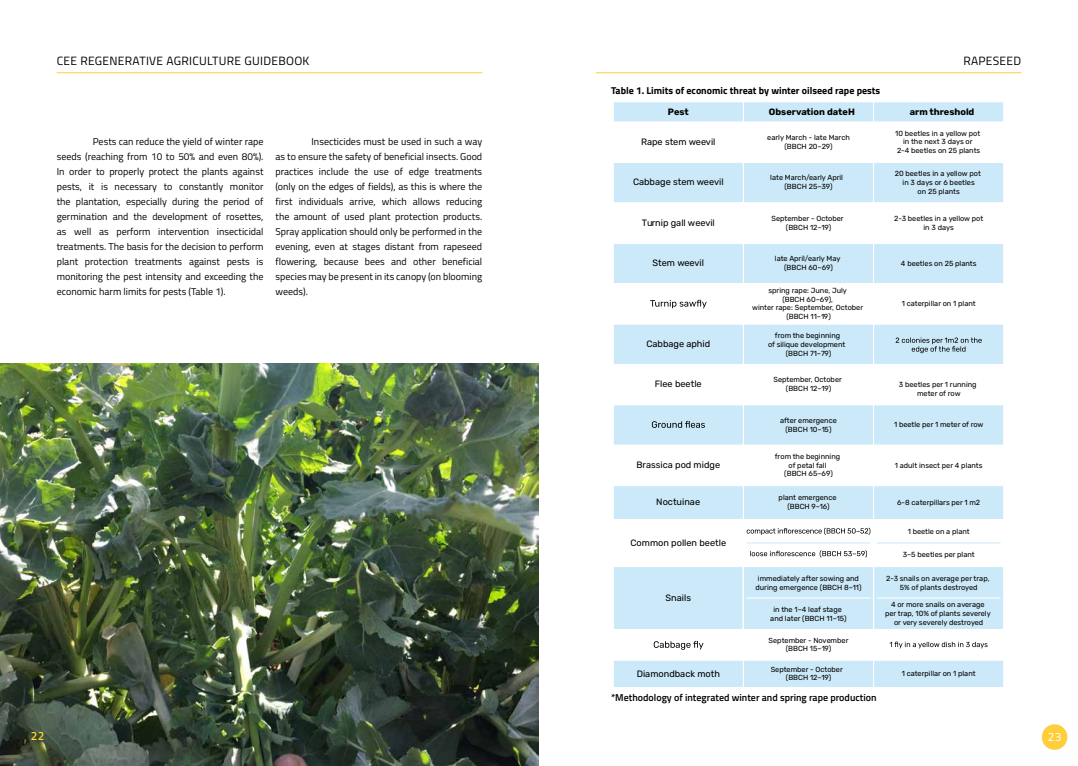
<style>
.page{position:relative;width:1078px;height:766px;background:#fff}
.page>*{position:absolute;margin:0;border:0;box-sizing:border-box;transform-origin:0 0}
.t1{font:12px "Titillium";letter-spacing:.025em;color:#000}
.t2{font:600 12px "Titillium";color:#ffce3a}
.t3{font:12px "Titillium";color:#fff}
.t4{font:10px/15px "Titillium";color:#000;text-align:justify}
.t5{font:700 10px "Titillium";color:#000}
.t6{font:600 10px "Titillium";color:#000}
.t7{font:9.2px "Rubik";color:#000}
.t8{font:700 9.2px "Rubik";color:#000}
.t9{font:7.3px/8.8px "Rubik";color:#000;text-align:center}
</style>
<div class="page">
<img style="left:0;top:363px;width:539px;height:402px">
<div style="left:612px;top:101px;width:131px;height:21px;background:#cbe9f8;border:1px solid #fff"></div>
<div style="left:612px;top:162px;width:131px;height:41px;background:#cbe9f8;border:1px solid #fff"></div>
<div style="left:612px;top:202px;width:131px;height:42px;border:1px solid #fff"></div>
<div style="left:612px;top:243px;width:131px;height:41px;background:#cbe9f8;border:1px solid #fff"></div>
<div style="left:612px;top:283px;width:131px;height:41px;border:1px solid #fff"></div>
<div style="left:612px;top:323px;width:131px;height:42px;background:#cbe9f8;border:1px solid #fff"></div>
<div style="left:612px;top:364px;width:131px;height:41px;border:1px solid #fff"></div>
<div style="left:612px;top:404px;width:131px;height:41px;background:#cbe9f8;border:1px solid #fff"></div>
<div style="left:612px;top:444px;width:131px;height:42px;border:1px solid #fff"></div>
<div style="left:612px;top:485px;width:131px;height:34px;background:#cbe9f8;border:1px solid #fff"></div>
<div style="left:612px;top:565px;width:131px;height:65px;background:#cbe9f8;border:1px solid #fff"></div>
<div style="left:612px;top:629px;width:131px;height:31px;border:1px solid #fff"></div>
<div style="left:612px;top:659px;width:131px;height:28px;background:#cbe9f8;border:1px solid #fff"></div>
<div style="left:742px;top:101px;width:131px;height:21px;background:#cbe9f8;border:1px solid #fff"></div>
<div style="left:742px;top:162px;width:131px;height:41px;background:#cbe9f8;border:1px solid #fff"></div>
<div style="left:742px;top:202px;width:131px;height:42px;border:1px solid #fff"></div>
<div style="left:742px;top:243px;width:131px;height:41px;background:#cbe9f8;border:1px solid #fff"></div>
<div style="left:742px;top:283px;width:131px;height:41px;border:1px solid #fff"></div>
<div style="left:742px;top:323px;width:131px;height:42px;background:#cbe9f8;border:1px solid #fff"></div>
<div style="left:742px;top:364px;width:131px;height:41px;border:1px solid #fff"></div>
<div style="left:742px;top:404px;width:131px;height:41px;background:#cbe9f8;border:1px solid #fff"></div>
<div style="left:742px;top:444px;width:131px;height:42px;border:1px solid #fff"></div>
<div style="left:742px;top:485px;width:131px;height:34px;background:#cbe9f8;border:1px solid #fff"></div>
<div style="left:742px;top:565px;width:131px;height:65px;background:#cbe9f8;border:1px solid #fff"></div>
<div style="left:742px;top:629px;width:131px;height:31px;border:1px solid #fff"></div>
<div style="left:742px;top:659px;width:131px;height:28px;background:#cbe9f8;border:1px solid #fff"></div>
<div style="left:872px;top:101px;width:131px;height:21px;background:#cbe9f8;border:1px solid #fff"></div>
<div style="left:872px;top:162px;width:131px;height:41px;background:#cbe9f8;border:1px solid #fff"></div>
<div style="left:872px;top:202px;width:131px;height:42px;border:1px solid #fff"></div>
<div style="left:872px;top:243px;width:131px;height:41px;background:#cbe9f8;border:1px solid #fff"></div>
<div style="left:872px;top:283px;width:131px;height:41px;border:1px solid #fff"></div>
<div style="left:872px;top:323px;width:131px;height:42px;background:#cbe9f8;border:1px solid #fff"></div>
<div style="left:872px;top:364px;width:131px;height:41px;border:1px solid #fff"></div>
<div style="left:872px;top:404px;width:131px;height:41px;background:#cbe9f8;border:1px solid #fff"></div>
<div style="left:872px;top:444px;width:131px;height:42px;border:1px solid #fff"></div>
<div style="left:873px;top:485px;width:130px;height:34px;background:#cbe9f8;border:1px solid #fff"></div>
<div style="left:872px;top:565px;width:132px;height:65px;background:#cbe9f8;border:1px solid #fff"></div>
<div style="left:873px;top:659px;width:130px;height:28px;background:#cbe9f8;border:1px solid #fff"></div>
<hr style="left:746px;top:597px;width:124px;height:1px;background:#fff">
<hr style="left:876px;top:597px;width:124px;height:1px;background:#fff">
<hr style="left:746px;top:542px;width:124px;height:1px;background:#cbe9f8">
<hr style="left:876px;top:542px;width:124px;height:1px;background:#cbe9f8">
<svg style="left:650px;top:300px;width:56px;height:8px"></svg>
<svg style="left:651px;top:421px;width:53px;height:6px"></svg>
<svg style="left:653px;top:641px;width:50px;height:8px"></svg>
<svg style="left:746px;top:527px;width:124px;height:7px"></svg>
<svg style="left:895px;top:337px;width:86px;height:16px"></svg>
<svg style="left:889px;top:641px;width:98px;height:7px"></svg>
<svg style="left:750px;top:550px;width:116px;height:7px"></svg>
<div style="left:1041px;top:724px;width:26px;height:25px;background:#ffce3a;border-radius:50%"></div>
<hr style="left:57px;top:72px;width:425px;height:1px;background:#ffce3a">
<hr style="left:595px;top:72px;width:425px;height:1px;background:#ffce3a">
<h1 class="t1" style="left:57px;top:52px;width:254px">CEE REGENERATIVE AGRICULTURE GUIDEBOOK</h1>
<p class="t4" style="left:57px;top:133px;width:208px;text-indent:36px">Pests can reduce the yield of winter rape seeds (reaching from 10 to 50% and even 80%).<br>In order to properly protect the plants against pests, it is necessary to constantly monitor the plantation, especially during the period of germination and the development of rosettes, as well as perform intervention insecticidal treatments. The basis for the decision to perform plant protection treatments against pests is monitoring the pest intensity and exceeding the economic harm limits for pests (Table 1).</p>
<p class="t4" style="left:275px;top:133px;width:208px;text-indent:36px">Insecticides must be used in such a way as to ensure the safety of beneficial insects. Good practices include the use of edge treatments (only on the edges of fields), as this is where the first individuals arrive, which allows reducing the amount of used plant protection products.<br>Spray application should only be performed in the evening, even at stages distant from rapeseed flowering, because bees and other beneficial species may be present in its canopy (on blooming weeds).</p>
<h2 class="t5" style="left:611px;top:83px;width:271px">Table 1. Limits of economic threat by winter oilseed rape pests</h2>
<h1 class="t1" style="left:963px;top:52px;width:59px">RAPESEED</h1>
<p class="t8" style="left:667px;top:106px;width:23px">Pest</p>
<p class="t8" style="left:768px;top:106px;width:87px">Observation dateH</p>
<p class="t8" style="left:909px;top:106px;width:66px">arm threshold</p>
<p class="t7" style="left:641px;top:137px;width:76px">Rape stem weevil</p>
<p class="t7" style="left:633px;top:177px;width:92px">Cabbage stem weevil</p>
<p class="t7" style="left:641px;top:217px;width:75px">Turnip gall weevil</p>
<p class="t7" style="left:652px;top:258px;width:53px">Stem weevil</p>
<p class="t9" style="left:767px;top:133px;width:84px">early March - late March (BBCH 20–29)</p>
<p class="t9" style="left:895px;top:129px;width:86px">10 beetles in a yellow pot in the next 3 days or<br>2-4 beetles on 25 plants</p>
<p class="t9" style="left:894px;top:169px;width:88px">20 beetles in a yellow pot in 3 days or 6 beetles<br>on 25 plants</p>
<p class="t9" style="left:893px;top:214px;width:91px">2-3 beetles in a yellow pot in 3 days</p>
<p class="t9" style="left:900px;top:259px;width:77px">4 beetles on 25 plants</p>
<p class="t9" style="left:901px;top:299px;width:75px">1 caterpillar on 1 plant</p>
<p class="t9" style="left:770px;top:174px;width:74px">late March/early April (BBCH 25–39)</p>
<p class="t9" style="left:771px;top:214px;width:74px">September - October (BBCH 12–19)</p>
<p class="t9" style="left:774px;top:254px;width:67px">late April/early May (BBCH 60–69)</p>
<p class="t9" style="left:752px;top:286px;width:112px">spring rape: June, July<br>(BBCH 60–69),<br>winter rape: September, October (BBCH 11–19)</p>
<p class="t7" style="left:646px;top:338px;width:65px">Cabbage aphid</p>
<p class="t7" style="left:654px;top:379px;width:48px">Flee beetle</p>
<p class="t7" style="left:636px;top:459px;width:85px">Brassica pod midge</p>
<p class="t7" style="left:656px;top:497px;width:45px">Noctuinae</p>
<p class="t7" style="left:630px;top:537px;width:97px">Common pollen beetle</p>
<p class="t7" style="left:665px;top:592px;width:27px">Snails</p>
<p class="t7" style="left:636px;top:668px;width:85px">Diamondback moth</p>
<p class="t9" style="left:767px;top:331px;width:79px">from the beginning<br>of silique development (BBCH 71–79)</p>
<p class="t9" style="left:773px;top:375px;width:70px">September, October (BBCH 12–19)</p>
<p class="t9" style="left:779px;top:416px;width:58px">after emergence (BBCH 10–15)</p>
<p class="t9" style="left:774px;top:452px;width:67px">from the beginning of petal fall<br>(BBCH 65–69)</p>
<p class="t9" style="left:778px;top:493px;width:59px">plant emergence (BBCH 9–16)</p>
<p class="t9" style="left:755px;top:574px;width:108px">immediately after sowing and during emergence (BBCH 8–11)</p>
<p class="t9" style="left:770px;top:605px;width:78px">in the 1–4 leaf stage and later (BBCH 11–15)</p>
<p class="t9" style="left:768px;top:635px;width:81px">September - November (BBCH 15–19)</p>
<p class="t9" style="left:770px;top:664px;width:74px">September - October (BBCH 12–19)</p>
<h2 class="t6" style="left:611px;top:689px;width:267px">*Methodology of integrated winter and spring rape production</h2>
<p class="t9" style="left:898px;top:380px;width:79px">3 beetles per 1 running meter of row</p>
<p class="t9" style="left:893px;top:420px;width:91px">1 beetle per 1 meter of row</p>
<p class="t9" style="left:894px;top:460px;width:89px">1 adult insect per 4 plants</p>
<p class="t9" style="left:896px;top:498px;width:85px">6-8 caterpillars per 1 m2</p>
<p class="t9" style="left:907px;top:526px;width:63px">1 beetle on a plant</p>
<p class="t9" style="left:902px;top:550px;width:73px">3–5 beetles per plant</p>
<p class="t9" style="left:885px;top:574px;width:105px">2-3 snails on average per trap,<br>5% of plants destroyed</p>
<p class="t9" style="left:884px;top:600px;width:107px">4 or more snails on average per trap, 10% of plants severely or very severely destroyed</p>
<p class="t9" style="left:901px;top:669px;width:75px">1 caterpillar on 1 plant</p>
<h1 class="t2" style="left:31px;top:726px;width:15px">22</h1>
<h1 class="t3" style="left:1047px;top:728px;width:15px">23</h1>
</div>
